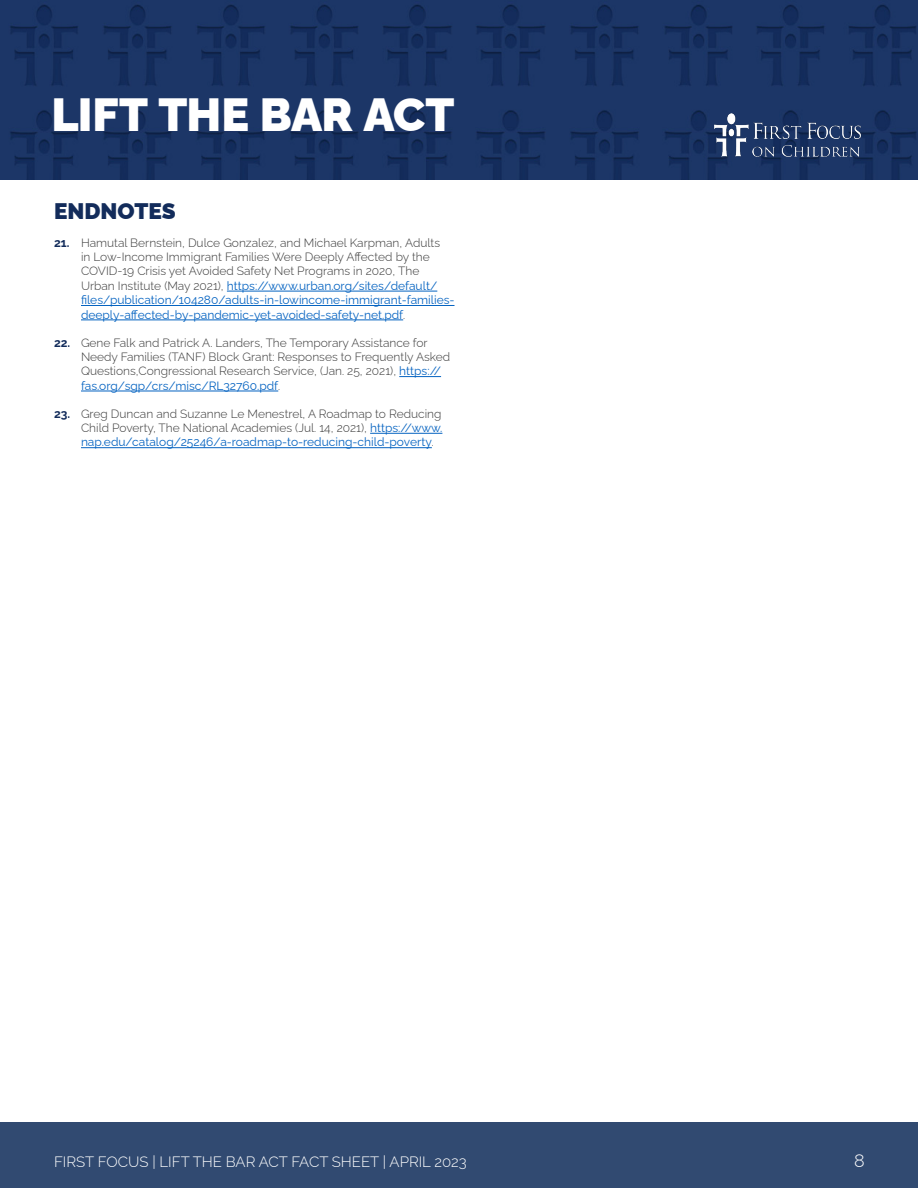
<style>
.page{position:relative;width:918px;height:1188px;background:#fff}
.page>*{position:absolute;margin:0;border:0;box-sizing:border-box;transform-origin:0 0}
.t1{font:900 46.5px "Raleway";letter-spacing:-.015em;color:#fff}
.t2{font:900 22.5px "Raleway";color:#132c5b}
.t3{font:300 18px "Raleway";color:#fff}
.t4{font:300 15px "Raleway";color:#fff}
.t5{font:300 12px/14.4px "Raleway";color:#383838}
.s1{font-weight:700;color:#132c5b}
.s2{font-weight:400;color:#0563c1}
</style>
<div class="page">
<div style="left:0;top:1122px;width:918px;height:66px;background:#314a71"></div>
<img style="left:0;top:0;width:918px;height:179px">
<img style="left:711px;top:113px;width:153px;height:47px">
<hr style="left:227px;top:291px;width:210px;height:1px;background:#0563c1">
<hr style="left:81px;top:305px;width:373px;height:1px;background:#0563c1">
<hr style="left:81px;top:320px;width:322px;height:1px;background:#0563c1">
<hr style="left:399px;top:376px;width:42px;height:1px;background:#0563c1">
<hr style="left:81px;top:391px;width:197px;height:1px;background:#0563c1">
<hr style="left:370px;top:433px;width:72px;height:1px;background:#0563c1">
<hr style="left:81px;top:447px;width:351px;height:1px;background:#0563c1">
<h1 class="t1" style="left:51px;top:77px;width:405px">LIFT THE BAR ACT</h1>
<h2 class="t2" style="left:54px;top:193px;width:123px">ENDNOTES</h2>
<p class="t5" style="left:81px;top:234px;width:375px;text-indent:-27px"><span class="s1">21.</span> Hamutal Bernstein, Dulce Gonzalez, and Michael Karpman, Adults<br>in Low-Income Immigrant Families Were Deeply Affected by the COVID-19 Crisis yet Avoided Safety Net Programs in 2020, The Urban Institute (May 2021), <span class="s2">https://www.urban.org/sites/default/ files/publication/104280/adults-in-lowincome-immigrant-families&shy;deeply-affected-by-pandemic-yet-avoided-safety-net.pdf</span>.</p>
<p class="t5" style="left:81px;top:334px;width:371px;text-indent:-27px"><span class="s1">22.</span> Gene Falk and Patrick A. Landers, The Temporary Assistance for Needy Families (TANF) Block Grant: Responses to Frequently Asked Questions,Congressional Research Service, (Jan. 25, 2021), <span class="s2">https:// fas.org/sgp/crs/misc/RL32760.pdf</span>.</p>
<p class="t5" style="left:81px;top:405px;width:363px;text-align:justify;text-indent:-27px"><span class="s1">23.</span> Greg Duncan and Suzanne Le Menestrel, A Roadmap to Reducing Child Poverty, The National Academies (Jul. 14, 2021), <span class="s2">https://www. nap.edu/catalog/25246/a-roadmap-to-reducing-child-poverty</span>.</p>
<p class="t4" style="left:54px;top:1150px;width:414px">FIRST FOCUS | LIFT THE BAR ACT FACT SHEET | APRIL 2023</p>
<h3 class="t3" style="left:854px;top:1147px;width:12px">8</h3>
</div>
